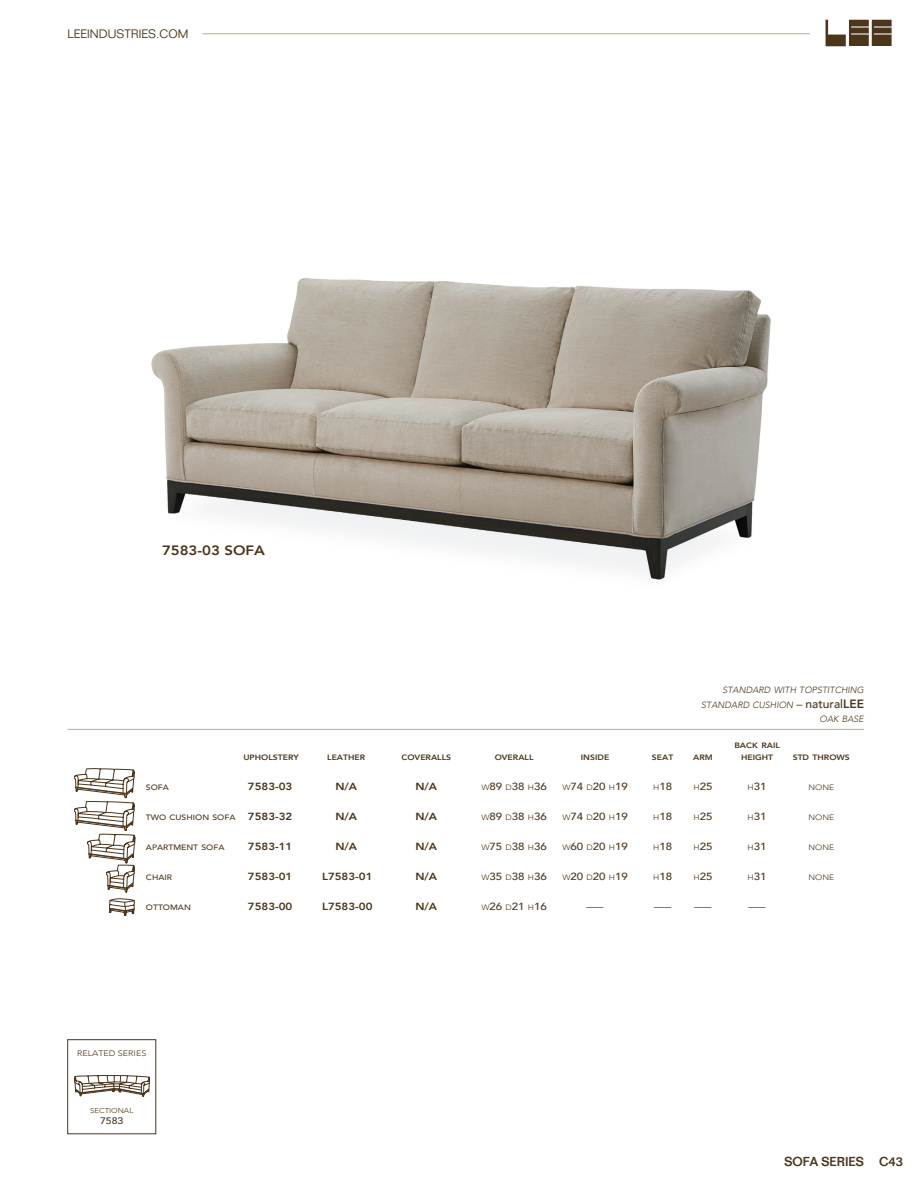
<style>
.page{position:relative;width:918px;height:1188px;background:#fff}
.page>*{position:absolute;margin:0;border:0;box-sizing:border-box;transform-origin:0 0}
.t1{font:800 13.5px "Avenir";color:#4c351b;scale:1.11 1}
.t2{font:500 12.75px "Folio";color:#4c351b}
.t3{font:300 12px "Folio";color:#4c351b}
.t4{font:500 10.35px "Avenir";color:#4c351b;scale:1.11 1}
.t5{font:800 10.35px "Avenir";color:#4c351b;scale:1.11 1}
.t6{font:300 10.35px "Avenir";color:#4c351b;scale:1.11 1}
.t7{font:500 9.45px "Avenir";color:#4c351b;scale:1.11 1}
.t8{font:italic 300 9px/14.4px "Avenir";color:#4c351b;text-align:right}
.t9{font:300 8.1px "Avenir";color:#4c351b;scale:1.11 1}
.t10{font:800 7.8px "Avenir";color:#4c351b;scale:1.11 1}
.t11{font:500 7.8px "Avenir";color:#4c351b;scale:1.11 1}
.t12{font:300 7.8px "Avenir";color:#4c351b;scale:1.11 1}
.t13{font:300 7.05px "Avenir";color:#4c351b;scale:1.11 1}
.s1{font-style:normal;font-size:12px}
.s2{font-weight:500;font-style:normal;font-size:12px}
.s3{font-weight:800;font-style:normal;font-size:12px}
.s4{font-weight:300;font-size:7.8px}
.s5{font-weight:800;font-size:10.35px}
</style>
<div class="page">
<svg style="left:825px;top:20px;width:67px;height:27px"></svg>
<hr style="left:202px;top:33px;width:608px;height:1px;background:#b1b579">
<hr style="left:68px;top:729px;width:796px;height:1px;background:#b1b579">
<svg style="left:109px;top:899px;width:26px;height:17px"></svg>
<img style="left:151px;top:278px;width:620px;height:302px">
<svg style="left:74px;top:768px;width:61px;height:124px"></svg>
<svg style="left:74px;top:1075px;width:76px;height:22px"></svg>
<p class="t3" style="left:68px;top:27px;width:122px">LEEINDUSTRIES.COM</p>
<h1 class="t1" style="left:162px;top:540px;width:94px">7583-03 SOFA</h1>
<p class="t8" style="left:701px;top:683px;width:164px">STANDARD WITH TOPSTITCHING<br>STANDARD CUSHION <span class="s1">–</span> <span class="s2">natural</span><span class="s3">LEE<br></span>OAK BASE</p>
<p class="t10" style="left:734px;top:739px;width:43px">BACK RAIL</p>
<p class="t10" style="left:243px;top:751px;width:52px">UPHOLSTERY</p>
<p class="t10" style="left:327px;top:751px;width:36px">LEATHER</p>
<p class="t10" style="left:402px;top:751px;width:46px">COVERALLS</p>
<p class="t10" style="left:495px;top:751px;width:36px">OVERALL</p>
<p class="t10" style="left:581px;top:751px;width:27px">INSIDE</p>
<p class="t10" style="left:652px;top:751px;width:21px">SEAT</p>
<p class="t10" style="left:693px;top:751px;width:19px">ARM</p>
<p class="t10" style="left:741px;top:751px;width:30px">HEIGHT</p>
<p class="t10" style="left:793px;top:751px;width:53px">STD THROWS</p>
<p class="t11" style="left:146px;top:780px;width:22px">SOFA</p>
<p class="t5" style="left:248px;top:778px;width:57px">7583-03 N</p>
<p class="t5" style="left:344px;top:778px;width:22px">/AN</p>
<p class="t5" style="left:425px;top:778px;width:13px">/A</p>
<p class="t4" style="left:481px;top:777px;width:60px"><span class="s4">W</span>89 <span class="s4">D</span>38 <span class="s4">H</span>36</p>
<p class="t4" style="left:562px;top:777px;width:60px"><span class="s4">W</span>74 <span class="s4">D</span>20 <span class="s4">H</span>19</p>
<p class="t4" style="left:653px;top:777px;width:19px"><span class="s4">H</span>18</p>
<p class="t4" style="left:694px;top:777px;width:19px"><span class="s4">H</span>25</p>
<p class="t4" style="left:748px;top:777px;width:19px"><span class="s4">H</span>31</p>
<p class="t12" style="left:809px;top:782px;width:25px">NONE</p>
<p class="t11" style="left:146px;top:810px;width:149px">TWO CUSHION SOFA <span class="s5">7583-32 N</span></p>
<p class="t5" style="left:344px;top:808px;width:22px">/AN</p>
<p class="t5" style="left:425px;top:808px;width:13px">/A</p>
<p class="t4" style="left:481px;top:807px;width:60px"><span class="s4">W</span>89 <span class="s4">D</span>38 <span class="s4">H</span>36</p>
<p class="t4" style="left:562px;top:807px;width:60px"><span class="s4">W</span>74 <span class="s4">D</span>20 <span class="s4">H</span>19</p>
<p class="t4" style="left:653px;top:807px;width:19px"><span class="s4">H</span>18</p>
<p class="t4" style="left:694px;top:807px;width:19px"><span class="s4">H</span>25</p>
<p class="t4" style="left:748px;top:807px;width:19px"><span class="s4">H</span>31</p>
<p class="t12" style="left:809px;top:812px;width:25px">NONE</p>
<p class="t11" style="left:146px;top:840px;width:72px">APARTMENT SOFA</p>
<p class="t5" style="left:248px;top:838px;width:57px">7583-11 N</p>
<p class="t5" style="left:344px;top:838px;width:22px">/AN</p>
<p class="t5" style="left:425px;top:838px;width:13px">/A</p>
<p class="t4" style="left:481px;top:837px;width:60px"><span class="s4">W</span>75 <span class="s4">D</span>38 <span class="s4">H</span>36</p>
<p class="t4" style="left:562px;top:837px;width:60px"><span class="s4">W</span>60 <span class="s4">D</span>20 <span class="s4">H</span>19</p>
<p class="t4" style="left:653px;top:837px;width:19px"><span class="s4">H</span>18</p>
<p class="t4" style="left:694px;top:837px;width:19px"><span class="s4">H</span>25</p>
<p class="t4" style="left:748px;top:837px;width:19px"><span class="s4">H</span>31</p>
<p class="t12" style="left:809px;top:842px;width:25px">NONE</p>
<p class="t11" style="left:146px;top:870px;width:25px">CHAIR</p>
<p class="t5" style="left:248px;top:868px;width:52px">7583-01 L</p>
<p class="t5" style="left:328px;top:868px;width:57px">7583-01 N</p>
<p class="t5" style="left:425px;top:868px;width:13px">/A</p>
<p class="t4" style="left:481px;top:867px;width:60px"><span class="s4">W</span>35 <span class="s4">D</span>38 <span class="s4">H</span>36</p>
<p class="t4" style="left:562px;top:867px;width:60px"><span class="s4">W</span>20 <span class="s4">D</span>20 <span class="s4">H</span>19</p>
<p class="t4" style="left:653px;top:867px;width:19px"><span class="s4">H</span>18</p>
<p class="t4" style="left:694px;top:867px;width:19px"><span class="s4">H</span>25</p>
<p class="t4" style="left:748px;top:867px;width:19px"><span class="s4">H</span>31</p>
<p class="t12" style="left:809px;top:872px;width:25px">NONE</p>
<p class="t11" style="left:146px;top:900px;width:42px">OTTOMAN</p>
<p class="t5" style="left:248px;top:898px;width:52px">7583-00 L</p>
<p class="t5" style="left:328px;top:898px;width:57px">7583-00 N</p>
<p class="t5" style="left:425px;top:898px;width:13px">/A</p>
<p class="t4" style="left:481px;top:897px;width:60px"><span class="s4">W</span>26 <span class="s4">D</span>21 <span class="s4">H</span>16</p>
<p class="t6" style="left:587px;top:900px;width:17px">–––</p>
<p class="t6" style="left:654px;top:900px;width:17px">–––</p>
<p class="t6" style="left:695px;top:900px;width:17px">–––</p>
<p class="t6" style="left:749px;top:900px;width:17px">–––</p>
<p class="t9" style="left:77px;top:1049px;width:64px">RELATED SERIES</p>
<p class="t13" style="left:90px;top:1107px;width:40px">SECTIONAL</p>
<p class="t7" style="left:100px;top:1112px;width:23px">7583</p>
<p class="t2" style="left:784px;top:1154px;width:120px">SOFA SERIES C43</p>
</div>
